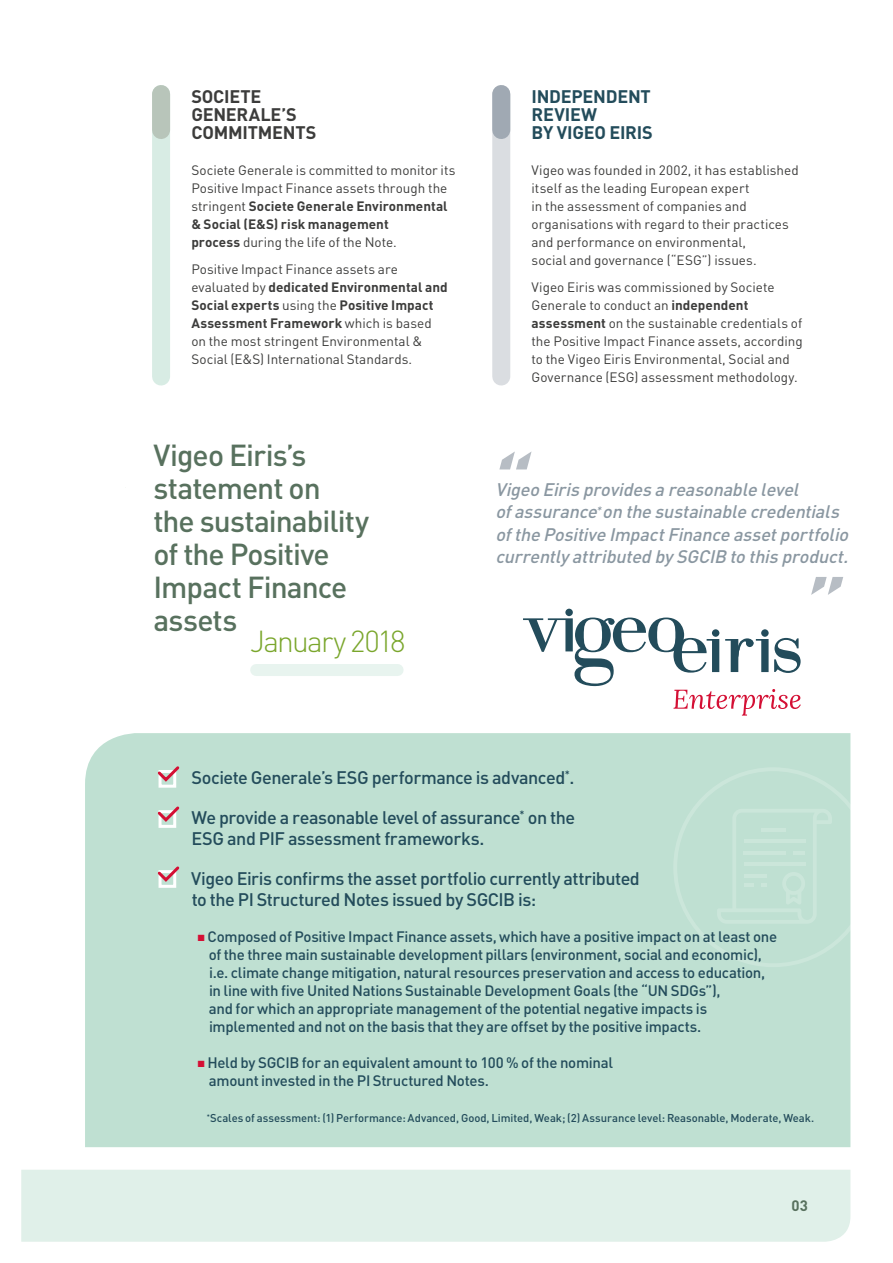
<style>
.page{position:relative;width:893px;height:1263px;background:#fff}
.page>*{position:absolute;margin:0;border:0;box-sizing:border-box;transform-origin:0 0}
.t1{font:500 30px/33px "DIN";letter-spacing:-.03em;color:#58715e}
.t2{font:300 30px "DIN";letter-spacing:-.06em;color:#7aa62c}
.t3{font:500 18px/39.6px "DIN";letter-spacing:-.025em;color:#234c5b}
.t4{font:italic 500 18px/22.5px "DIN";color:#8a97a1}
.t5{font:700 18px/18px "DIN";letter-spacing:-.015em;color:#234c5b}
.t6{font:700 18px/18px "DIN";letter-spacing:-.01em;color:#3c3c3b}
.t7{font:500 15px/18px "DIN";letter-spacing:-.02em;color:#234c5b}
.t8{font:700 15px "DIN";color:#58715e}
.t9{font:13.5px/18px "DIN";color:#3c3c3b}
.t10{font:500 11.25px "DIN";letter-spacing:-.005em;color:#234c5b}
.s1{font-weight:700}
.s2{color:#d40f34}
</style>
<div class="page">
<div style="left:85px;top:733px;width:765px;height:414px;background:#bfe0d2"></div>
<svg style="left:717px;top:809px;width:115px;height:115px;background:#c1e1d3"></svg>
<div style="left:673px;top:767px;width:200px;height:200px;border:4px solid #fff;border-radius:50%"></div>
<div style="left:565px;top:609px;width:8px;height:7px;background:#234c5b;border-radius:50%"></div>
<svg style="left:523px;top:617px;width:278px;height:99px"></svg>
<svg style="left:499px;top:451px;width:32px;height:18px"></svg>
<svg style="left:811px;top:577px;width:32px;height:18px"></svg>
<div style="left:159px;top:870px;width:17px;height:18px;border:3px solid #fff"></div>
<svg style="left:155px;top:864px;width:27px;height:20px"></svg>
<div style="left:159px;top:810px;width:17px;height:18px;border:3px solid #fff"></div>
<svg style="left:155px;top:804px;width:27px;height:20px"></svg>
<div style="left:159px;top:770px;width:17px;height:18px;border:3px solid #fff"></div>
<svg style="left:155px;top:763px;width:27px;height:21px"></svg>
<div style="left:21px;top:1170px;width:829px;height:72px;background:#e0f0e9"></div>
<div style="left:152px;top:94px;width:18px;height:283px;background:#d8ece4"></div>
<div style="left:492px;top:94px;width:18px;height:283px;background:#dadde1"></div>
<div style="left:152px;top:94px;width:18px;height:36px;background:#b8c5ba"></div>
<div style="left:492px;top:94px;width:18px;height:36px;background:#a0a9b3"></div>
<div style="left:256px;top:664px;width:142px;height:12px;background:#e8f4ef"></div>
<h2 class="t6" style="left:191px;top:87px;width:127px">SOCIETE<br>GENERALE’S<br>COMMITMENTS</h2>
<p class="t9" style="left:191px;top:161px;width:266px">Societe Generale is committed to monitor its Positive Impact Finance assets through the stringent <span class="s1">Societe Generale Environmental &amp; Social (E&amp;S) risk management<br>process</span> during the life of the Note.</p>
<p class="t9" style="left:191px;top:260px;width:258px">Positive Impact Finance assets are evaluated by <span class="s1">dedicated Environmental and Social experts</span> using the <span class="s1">Positive Impact Assessment Framework</span> which is based on the most stringent Environmental &amp; Social (E&amp;S) International Standards.</p>
<h1 class="t1" style="left:153px;top:438px;width:217px">Vigeo Eiris’s statement on the sustainability of the Positive<br>Impact Finance assets</h1>
<h1 class="t2" style="left:250px;top:623px;width:157px">January 2018</h1>
<h2 class="t5" style="left:531px;top:87px;width:123px">INDEPENDENT<br>REVIEW<br>BY VIGEO EIRIS</h2>
<p class="t9" style="left:531px;top:161px;width:269px">Vigeo was founded in 2002, it has established itself as the leading European expert<br>in the assessment of companies and organisations with regard to their practices and performance on environmental,<br>social and governance (“ESG”) issues.</p>
<p class="t9" style="left:531px;top:278px;width:273px">Vigeo Eiris was commissioned by Societe Generale to conduct an <span class="s1">independent assessment</span> on the sustainable credentials of the Positive Impact Finance assets, according to the Vigeo Eiris Environmental, Social and Governance (ESG) assessment methodology.</p>
<h2 class="t4" style="left:495px;top:478px;width:359px">Vigeo Eirisprovidesa reasonable level ofassurance<sup>*</sup>on the sustainable credentials ofthe Positive ImpactFinance assetportfolio currentlyattributed bySGCIB to thisproduct.</h2>
<h2 class="t3" style="left:191px;top:757px;width:385px">Societe Generale’s ESG performance is advanced<sup>*</sup>.<br>We provide a reasonable level of assurance<sup>*</sup> on the</h2>
<h2 class="t3" style="left:191px;top:818px;width:295px">ESG and PIF assessment frameworks.</h2>
<h2 class="t3" style="left:191px;top:867px;width:450px;line-height:21.6px">Vigeo Eiris confirms the asset portfolio currently attributed to the PI Structured Notes issued by SGCIB is:</h2>
<p class="t7" style="left:209px;top:927px;width:570px;text-indent:-11px"><span class="s2">■</span> Composed of Positive Impact Finance assets, which have a positive impact on at least one of the three main sustainable development pillars (environment, social and economic), i.e. climate change mitigation, natural resources preservation and access to education, in line with five United Nations Sustainable Development Goals (the “UN SDGs”),<br>and for which an appropriate management of the potential negative impacts is implemented and not on the basis that they are offset by the positive impacts.</p>
<p class="t7" style="left:209px;top:1053px;width:406px;text-indent:-11px"><span class="s2">■</span> Held by SGCIB for an equivalent amount to 100 % of the nominal amount invested in the PI Structured Notes.</p>
<p class="t10" style="left:207px;top:1111px;width:609px"><sup>*</sup>Scales of assessment: (1) Performance: Advanced, Good, Limited, Weak; (2) Assurance level: Reasonable, Moderate, Weak.</p>
<p class="t8" style="left:791px;top:1196px;width:18px">03</p>
</div>
